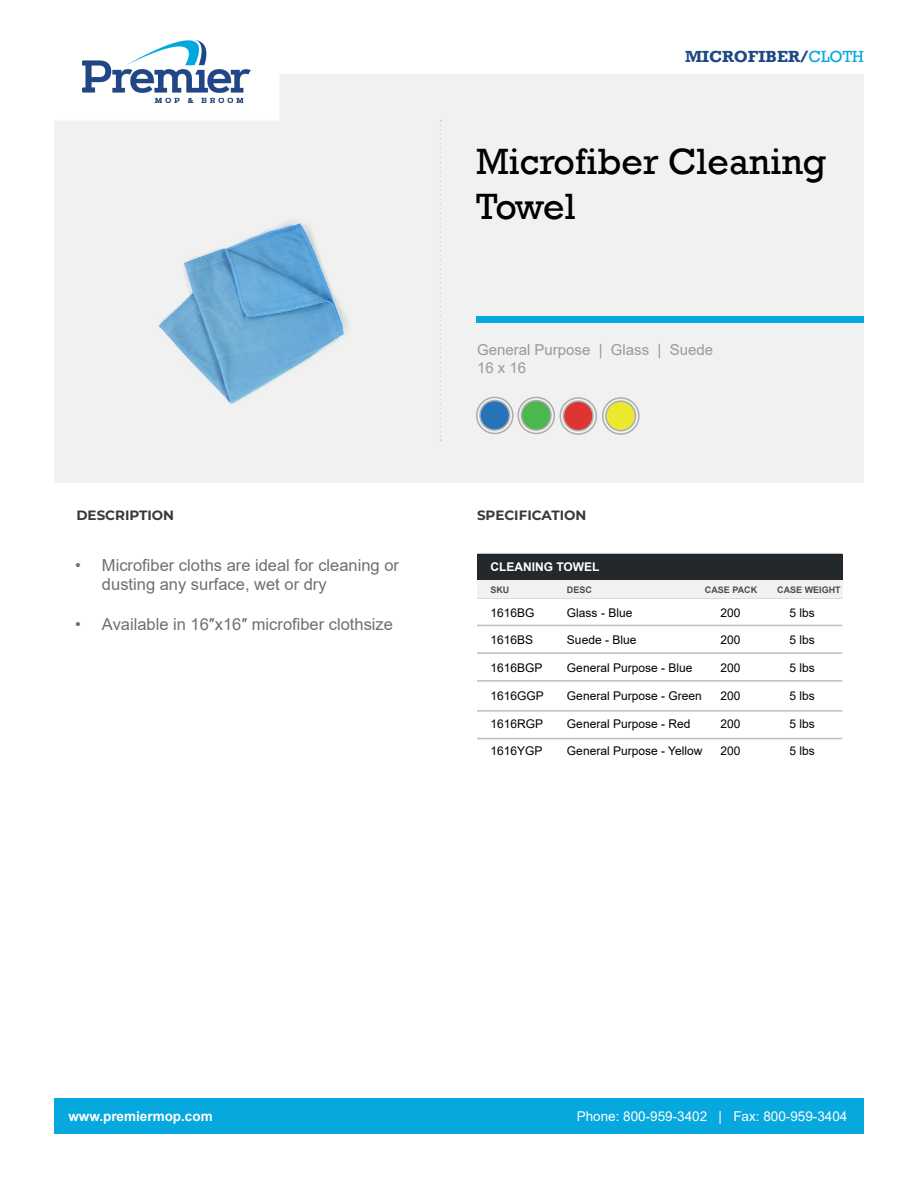
<style>
.page{position:relative;width:918px;height:1188px;background:#fff}
.page>*{position:absolute;margin:0;border:0;box-sizing:border-box;transform-origin:0 0}
.t1{font:37.5px/45px "Rockwell";color:#000}
.t2{font:16.5px/19.8px "Arial";color:#706f70}
.t3{font:700 16.5px "Rockwell";color:#1e4787}
.t4{font:15px/18px "Arial";color:#999}
.t5{font:13.5px "Arial";color:#fff}
.t6{font:700 13.5px "Montserrat";color:#393939}
.t7{font:700 13.5px "Arial";color:#fff}
.t8{font:12px "Arial";color:#000}
.t9{font:700 12px "Arial";color:#fff}
.t10{font:700 9px "Arial";color:#4e4d4d}
.s1{font-weight:400;color:#06a8de}
</style>
<div class="page">
<div style="left:54px;top:74px;width:810px;height:408px;background:#f1f1f1"></div>
<hr style="left:477px;top:597px;width:365px;height:2px;background:#c0bfbf">
<hr style="left:477px;top:625px;width:365px;height:1px;background:#c0bfbf">
<hr style="left:477px;top:652px;width:365px;height:2px;background:#c0bfbf">
<hr style="left:477px;top:680px;width:365px;height:2px;background:#c0bfbf">
<div style="left:54px;top:1098px;width:810px;height:36px;background:#06a8de"></div>
<img style="left:158px;top:220px;width:191px;height:184px">
<div style="left:477px;top:580px;width:365px;height:18px;background:#f1f1f1"></div>
<hr style="left:477px;top:553px;width:365px;height:1px;background:#c0bfbf">
<div style="left:477px;top:554px;width:365px;height:26px;background:#23282d"></div>
<svg style="left:440px;top:120px;width:1px;height:321px"></svg>
<div style="left:54px;top:54px;width:225px;height:67px;background:#fff"></div>
<img style="left:82px;top:40px;width:169px;height:62px">
<div style="left:476px;top:397px;width:38px;height:37px;border:2px solid #acadac;border-radius:50%"></div>
<div style="left:480px;top:401px;width:29px;height:29px;background:#2773ba;border-radius:50%"></div>
<div style="left:479px;top:400px;width:31px;height:31px;border:2px solid #acadac;border-radius:50%"></div>
<div style="left:517px;top:397px;width:38px;height:37px;border:2px solid #acadac;border-radius:50%"></div>
<div style="left:521px;top:401px;width:30px;height:29px;background:#4bb74e;border-radius:50%"></div>
<div style="left:521px;top:400px;width:31px;height:31px;border:2px solid #acadac;border-radius:50%"></div>
<div style="left:476px;top:316px;width:388px;height:7px;background:#06a8de"></div>
<div style="left:560px;top:397px;width:37px;height:38px;border:2px solid #acadac;border-radius:50%"></div>
<div style="left:564px;top:401px;width:29px;height:30px;background:#dd3532;border-radius:50%"></div>
<div style="left:563px;top:400px;width:31px;height:31px;border:2px solid #acadac;border-radius:50%"></div>
<div style="left:602px;top:397px;width:38px;height:38px;border:2px solid #acadac;border-radius:50%"></div>
<div style="left:606px;top:401px;width:29px;height:30px;background:#ebe82e;border-radius:50%"></div>
<div style="left:605px;top:400px;width:31px;height:31px;border:2px solid #acadac;border-radius:50%"></div>
<hr style="left:477px;top:710px;width:365px;height:2px;background:#c0bfbf">
<hr style="left:477px;top:738px;width:365px;height:1px;background:#c0bfbf">
<h2 class="t3" style="left:685px;top:47px;width:180px">MICROFIBER/<span class="s1">CLOTH</span></h2>
<h1 class="t1" style="left:476px;top:140px;width:352px">Microfiber Cleaning<br>Towel</h1>
<p class="t4" style="left:477px;top:341px;width:238px">General Purpose | Glass | Suede<br>16 x 16</p>
<p class="t6" style="left:76px;top:506px;width:99px">DESCRIPTION</p>
<p class="t6" style="left:477px;top:506px;width:111px">SPECIFICATION</p>
<h2 class="t2" style="left:102px;top:555px;width:299px;text-indent:-27px">• Microfiber cloths are ideal for cleaning or dusting any surface, wet or dry</h2>
<h2 class="t2" style="left:75px;top:614px;width:320px">• Available in 16″x16″ microfiber clothsize</h2>
<p class="t9" style="left:490px;top:558px;width:111px">CLEANING TOWEL</p>
<p class="t10" style="left:490px;top:583px;width:20px">SKU</p>
<p class="t10" style="left:567px;top:583px;width:27px">DESC</p>
<p class="t10" style="left:705px;top:583px;width:54px">CASE PACK</p>
<p class="t10" style="left:777px;top:583px;width:65px">CASE WEIGHT</p>
<p class="t8" style="left:490px;top:604px;width:46px">1616BG</p>
<p class="t8" style="left:490px;top:632px;width:44px">1616BS</p>
<p class="t8" style="left:490px;top:660px;width:54px">1616BGP</p>
<p class="t8" style="left:490px;top:687px;width:55px">1616GGP</p>
<p class="t8" style="left:490px;top:715px;width:54px">1616RGP</p>
<p class="t8" style="left:490px;top:743px;width:54px">1616YGP</p>
<p class="t8" style="left:567px;top:604px;width:67px">Glass - Blue</p>
<p class="t8" style="left:567px;top:632px;width:71px">Suede - Blue</p>
<p class="t8" style="left:567px;top:660px;width:127px">General Purpose - Blue</p>
<p class="t8" style="left:567px;top:687px;width:136px">General Purpose - Green</p>
<p class="t8" style="left:567px;top:715px;width:125px">General Purpose - Red</p>
<p class="t8" style="left:567px;top:743px;width:137px">General Purpose - Yellow</p>
<p class="t8" style="left:721px;top:604px;width:22px">200</p>
<p class="t8" style="left:721px;top:632px;width:22px">200</p>
<p class="t8" style="left:721px;top:660px;width:22px">200</p>
<p class="t8" style="left:721px;top:687px;width:22px">200</p>
<p class="t8" style="left:721px;top:715px;width:22px">200</p>
<p class="t8" style="left:721px;top:743px;width:22px">200</p>
<p class="t8" style="left:790px;top:604px;width:27px">5 lbs</p>
<p class="t8" style="left:790px;top:632px;width:27px">5 lbs</p>
<p class="t8" style="left:790px;top:660px;width:27px">5 lbs</p>
<p class="t8" style="left:790px;top:687px;width:27px">5 lbs</p>
<p class="t8" style="left:790px;top:715px;width:27px">5 lbs</p>
<p class="t8" style="left:790px;top:743px;width:27px">5 lbs</p>
<p class="t7" style="left:68px;top:1107px;width:146px">www.premiermop.com</p>
<p class="t5" style="left:577px;top:1107px;width:272px">Phone: 800-959-3402 | Fax: 800-959-3404</p>
</div>
